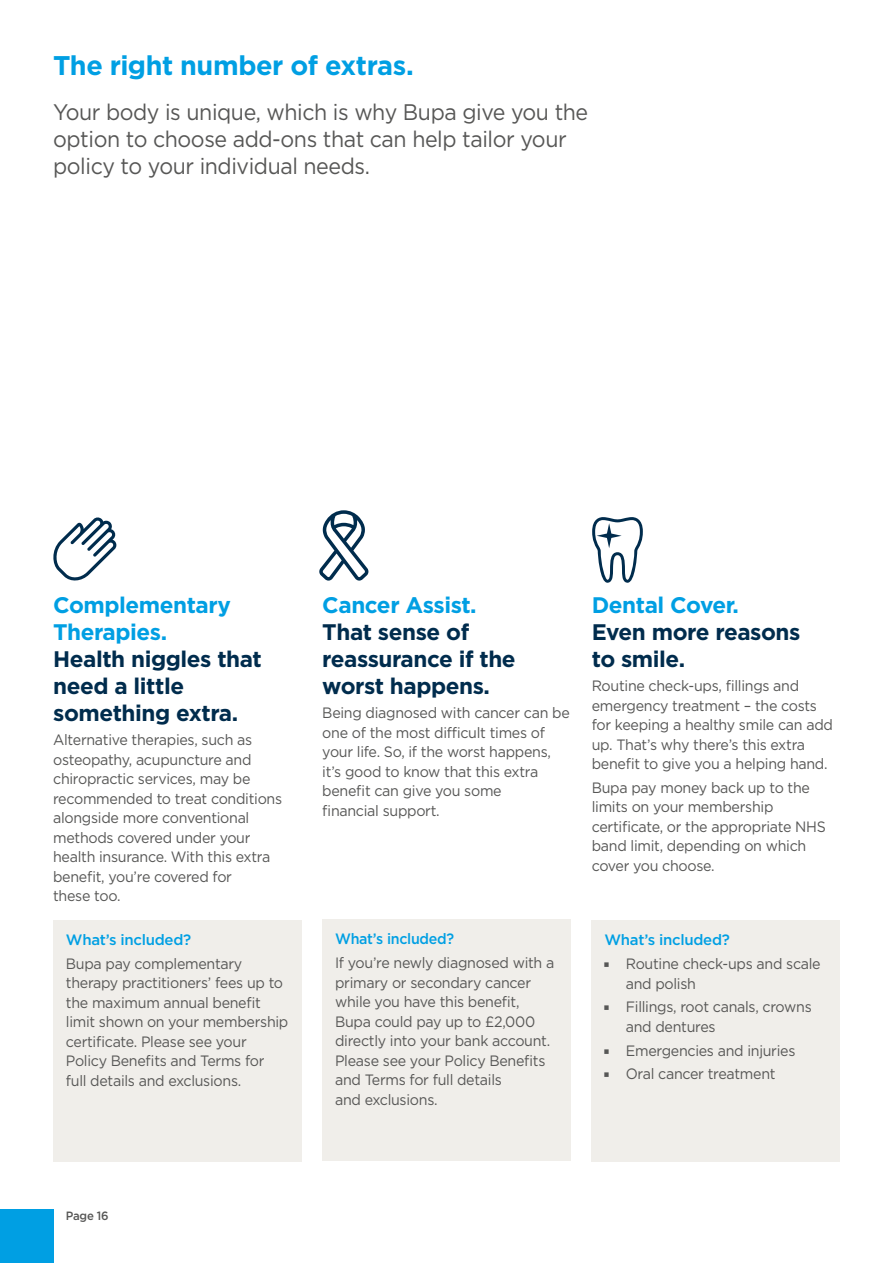
<style>
.page{position:relative;width:893px;height:1263px;background:#fff}
.page>*{position:absolute;margin:0;border:0;box-sizing:border-box;transform-origin:0 0}
.t1{font:700 27px "Gotham";letter-spacing:-.02em;color:#009fe3}
.t2{font:22.5px/27px "Gotham";letter-spacing:-.02em;color:#575756;scale:.95 1}
.t3{font:700 22.5px/27px "Gotham";letter-spacing:-.02em;color:#002c4d}
.t4{font:700 22.5px/27px "Gotham";letter-spacing:-.02em;color:#009fe3}
.t5{font:15px/19.5px "Gotham";letter-spacing:-.02em;color:#575756;scale:.95 1}
.t6{font:500 15px "Gotham";letter-spacing:-.02em;color:#009fe3}
.t7{font:500 15px "Gotham";letter-spacing:-.02em;color:#009fe3;scale:.95 1}
.t8{font:500 12px "Gotham";letter-spacing:-.02em;color:#575756;scale:.95 1}
</style>
<div class="page">
<div style="left:0;top:1210px;width:53px;height:53px;background:#009fe3"></div>
<div style="left:53px;top:920px;width:248px;height:242px;background:#f0eeea"></div>
<div style="left:592px;top:920px;width:248px;height:242px;background:#f0eeea"></div>
<div style="left:322px;top:919px;width:248px;height:242px;background:#f0eeea"></div>
<svg style="left:53px;top:517px;width:64px;height:64px"></svg>
<svg style="left:592px;top:517px;width:51px;height:66px"></svg>
<svg style="left:319px;top:510px;width:50px;height:71px"></svg>
<h1 class="t1" style="left:53px;top:50px;width:362px">The right number of extras.</h1>
<h2 class="t2" style="left:53px;top:98px;width:565px">Your body is unique, which is why Bupa give you the option to choose add-ons that can help tailor your policy to your individual needs.</h2>
<h2 class="t4" style="left:53px;top:591px;width:179px">Complementary<br>Therapies.</h2>
<h2 class="t3" style="left:53px;top:645px;width:210px">Health niggles that need a little something extra.</h2>
<p class="t5" style="left:53px;top:730px;width:243px">Alternative therapies, such as osteopathy, acupuncture and chiropractic services, may be recommended to treat conditions alongside more conventional methods covered under your health insurance. With this extra benefit, you’re covered for<br>these too.</p>
<p class="t6" style="left:66px;top:931px;width:127px">What’s included?</p>
<p class="t5" style="left:66px;top:953px;width:236px">Bupa pay complementary therapy practitioners’ fees up to the maximum annual benefit limit shown on your membership certificate. Please see your<br>Policy Benefits and Terms for full details and exclusions.</p>
<h2 class="t4" style="left:322px;top:591px;width:156px">Cancer Assist.</h2>
<h2 class="t3" style="left:322px;top:618px;width:195px">That sense of reassurance if the worst happens.</h2>
<p class="t5" style="left:322px;top:703px;width:262px">Being diagnosed with cancer can be one of the most difficult times of your life. So, if the worst happens, it’s good to know that this extra benefit can give you some<br>financial support.</p>
<h2 class="t4" style="left:592px;top:591px;width:149px">Dental Cover.</h2>
<h2 class="t3" style="left:592px;top:618px;width:210px">Even more reasons to smile.</h2>
<p class="t5" style="left:592px;top:676px;width:255px">Routine check-ups, fillings and emergency treatment – the costs for keeping a healthy smile can add up. That’s why there’s this extra benefit to give you a helping hand.</p>
<p class="t5" style="left:592px;top:777px;width:248px">Bupa pay money back up to the limits on your membership certificate, or the appropriate NHS band limit, depending on which cover you choose.</p>
<p class="t7" style="left:335px;top:930px;width:127px">What’s included?</p>
<p class="t5" style="left:335px;top:953px;width:232px">If you’re newly diagnosed with a primary or secondary cancer while you have this benefit,<br>Bupa could pay up to £2,000 directly into your bank account.<br>Please see your Policy Benefits and Terms for full details<br>and exclusions.</p>
<p class="t6" style="left:604px;top:931px;width:127px">What’s included?</p>
<p class="t5" style="left:626px;top:954px;width:207px">Routine check-ups and scale and polish</p>
<p class="t5" style="left:626px;top:997px;width:197px">Fillings, root canals, crowns and dentures</p>
<p class="t5" style="left:626px;top:1038px;width:180px;line-height:23.7px">Emergencies and injuries<br>Oral cancer treatment</p>
<p class="t8" style="left:66px;top:1209px;width:47px">Page 16</p>
</div>
